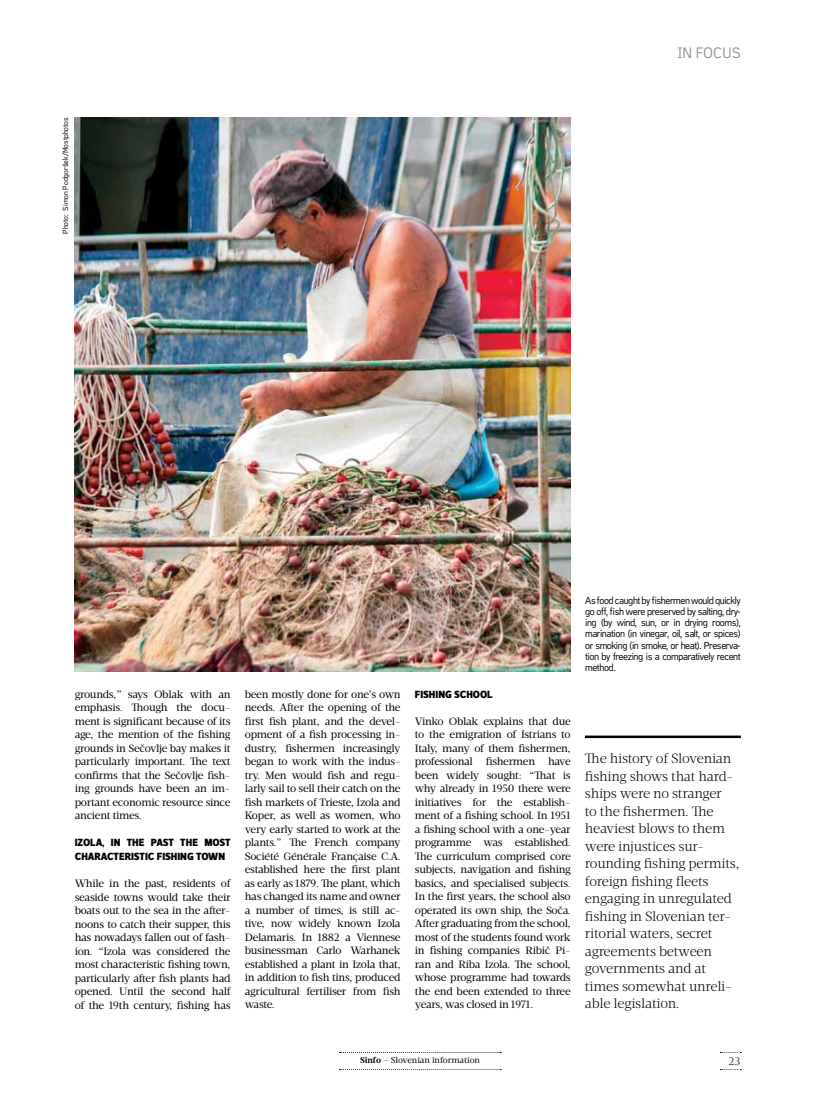
<style>
.page{position:relative;width:815px;height:1099px;background:#fff}
.page>*{position:absolute;margin:0;border:0;box-sizing:border-box;transform-origin:0 0}
.t1{font:15px "Copy";color:#939598}
.t2{font:300 13.75px/17.5px "Velino Text";letter-spacing:-.015em;color:#000}
.t3{font:300 11.25px "Velino Text";color:#000}
.t4{font:10.88px/13.5px "Velino Text";letter-spacing:-.025em;color:#000;text-align:justify}
.t5{font:900 10.62px/13.5px "Velino Sans";letter-spacing:-.005em;color:#000}
.t6{font:10px/11.2px "Copy";letter-spacing:-.04em;color:#000;text-align:justify}
.t7{font:8.75px "Velino Text";letter-spacing:-.005em;color:#000}
.t8{font:7.5px "Copy";color:#000}
.s1{font-weight:700}
</style>
<div class="page">
<svg style="left:340px;top:1052px;width:161px;height:1px"></svg>
<svg style="left:720px;top:1052px;width:21px;height:1px"></svg>
<svg style="left:720px;top:1069px;width:21px;height:1px"></svg>
<svg style="left:340px;top:1069px;width:161px;height:1px"></svg>
<hr style="left:585px;top:735px;width:156px;height:3px;background:#000">
<img style="left:75px;top:117px;width:496px;height:555px">
<p class="t8" style="left:61px;top:234px;width:118px;rotate:-90deg">Photo: Simon Podgoršek/Mostphotos</p>
<h1 class="t1" style="left:677px;top:44px;width:65px">in focus</h1>
<p class="t4" style="left:75px;top:687px;width:157px">grounds,” says Oblak with an emphasis. Though the docu&shy;ment is significant because of its age, the mention of the fishing grounds in Sečovlje bay makes it particularly important. The text confirms that the Sečovlje fish&shy;ing grounds have been an im&shy;portant economic resource since ancient times.</p>
<p class="t5" style="left:75px;top:836px;width:157px">IZOLA, IN THE PAST THE MOST<br>CHARACTERISTIC FISHING TOWN</p>
<p class="t4" style="left:75px;top:876px;width:157px">While in the past, residents of seaside towns would take their boats out to the sea in the after&shy;noons to catch their supper, this has nowadays fallen out of fash&shy;ion. “Izola was considered the most characteristic fishing town, particularly after fish plants had opened. Until the second half of the 19th century, fishing has</p>
<p class="t4" style="left:245px;top:687px;width:157px">been mostly done for one’s own needs. After the opening of the first fish plant, and the devel&shy;opment of a fish processing in&shy;dustry, fishermen increasingly began to work with the indus&shy;try. Men would fish and regu&shy;larly sail to sell their catch on the fish markets of Trieste, Izola and Koper, as well as women, who very early started to work at the plants.” The French company Société Générale Française C.A. established here the first plant as early as 1879. The plant, which has changed its name and owner a number of times, is still ac&shy;tive, now widely known Izola Delamaris. In 1882 a Viennese businessman Carlo Warhanek established a plant in Izola that, in addition to fish tins, produced agricultural fertiliser from fish waste.</p>
<p class="t5" style="left:415px;top:687px;width:79px">FISHING SCHOOL</p>
<p class="t4" style="left:415px;top:714px;width:157px">Vinko Oblak explains that due to the emigration of Istrians to Italy, many of them fishermen, professional fishermen have been widely sought: “That is why already in 1950 there were initiatives for the establish&shy;ment of a fishing school. In 1951 a fishing school with a one-year programme was established.<br>The curriculum comprised core subjects, navigation and fishing basics, and specialised subjects.<br>In the first years, the school also operated its own ship, the Soča.<br>After graduating from the school, most of the students found work in fishing companies Ribič Pi&shy;ran and Riba Izola. The school, whose programme had towards the end been extended to three years, was closed in 1971.</p>
<p class="t6" style="left:585px;top:594px;width:157px">As food caught by fishermen would quickly go off, fish were preserved by salting, dry&shy;ing (by wind, sun, or in drying rooms), marination (in vinegar, oil, salt, or spices) or smoking (in smoke, or heat). Preserva&shy;tion by freezing is a comparatively recent method.</p>
<p class="t2" style="left:585px;top:750px;width:156px">The history of Slovenian fishing shows that hard&shy;ships were no stranger<br>to the fishermen. The heaviest blows to them were injustices sur&shy;rounding fishing permits, foreign fishing fleets engaging in unregulated fishing in Slovenian ter&shy;ritorial waters, secret agreements between governments and at times somewhat unreli&shy;able legislation.</p>
<p class="t7" style="left:360px;top:1055px;width:121px"><span class="s1">Sinfo</span> – Slovenian information</p>
<p class="t3" style="left:729px;top:1054px;width:13px">23</p>
</div>
